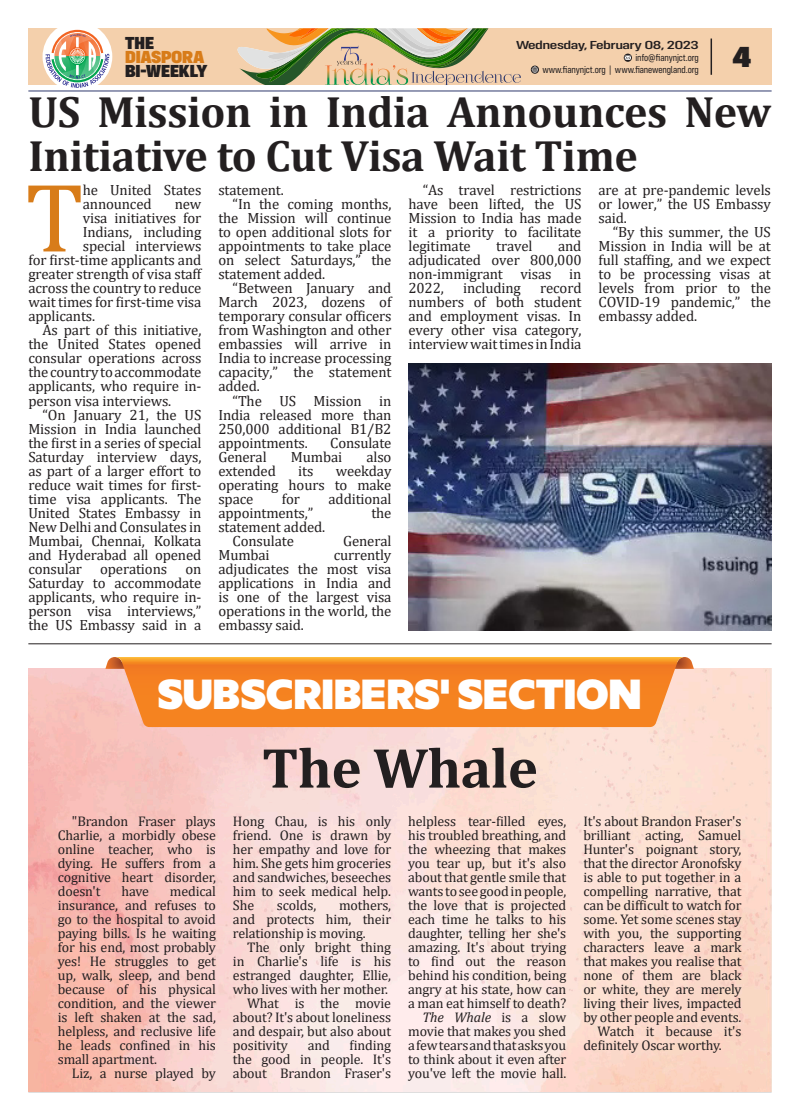
<style>
.page{position:relative;width:800px;height:1120px;background:#fff}
.page>*{position:absolute;margin:0;border:0;box-sizing:border-box;transform-origin:0 0}
.H_Drop_Cap_5{font:98.8px "Cambria";color:#d87c19}
.H_Heading_Sans_60{font:700 57px "Cambria";letter-spacing:-.01em;color:#231f20}
.H_Heading_Sans_60-2{font:700 44px/44px "Cambria";letter-spacing:-.01em;color:#231f20}
.H_Heading_Sans_60-3{font:900 42px "Milliard";letter-spacing:-.01em;color:#fff}
.t1{font:900 30px "Config Condensed";color:#231f20;scale:1.3 1}
.t2{font:900 18px "Config Condensed";letter-spacing:-.035em;color:#231f20;scale:1.2 1}
.t3{font:900 18px "Config Condensed";letter-spacing:-.03em;color:#d87c19;scale:1.2 1}
.H_Body_Text{font:14.8px/14px "Cambria";letter-spacing:-.01em;color:#231f20;text-align:justify}
.H_Drop_Cap_5-2{font:14.8px/14px "Cambria";letter-spacing:-.01em;color:#231f20}
.H_Body_Text-2{font:14px/14px "Cambria";letter-spacing:-.01em;color:#231f20;text-align:justify}
.t4{font:500 12px "Config Condensed";letter-spacing:-.03em;color:#231f20;scale:1.5 1}
.t5{font:10px/12px "Config Condensed";letter-spacing:-.01em;color:#231f20;text-align:right}
.s1{font-style:italic}
</style>
<div class="page">
<div style="left:28px;top:28px;width:743px;height:57px;background:#f4d0ac"></div>
<div style="left:43px;top:22px;width:69px;height:69px;background:#fff;border-radius:50%"></div>
<svg style="left:45px;top:30px;width:64px;height:58px"></svg>
<hr style="left:28px;top:91px;width:743px;height:1px;background:#2f396c">
<svg style="left:623px;top:54px;width:8px;height:8px"></svg>
<svg style="left:624px;top:56px;width:6px;height:4px"></svg>
<hr style="left:710px;top:39px;width:1px;height:36px;background:#231f20">
<svg style="left:237px;top:28px;width:302px;height:57px"></svg>
<hr style="left:28px;top:1091px;width:743px;height:1px;background:#231f20">
<img style="left:28px;top:668px;width:743px;height:423px">
<svg style="left:684px;top:657px;width:9px;height:12px"></svg>
<svg style="left:105px;top:657px;width:10px;height:12px"></svg>
<svg style="left:115px;top:657px;width:569px;height:70px;background:#f4882b"></svg>
<hr style="left:28px;top:643px;width:743px;height:1px;background:#231f20">
<img style="left:408px;top:363px;width:363px;height:267px">
<p class="t2" style="left:125px;top:32px;width:26px">THE</p>
<p class="t3" style="left:125px;top:46px;width:68px">DIASPORA</p>
<p class="t2" style="left:125px;top:60px;width:70px">BI-WEEKLY</p>
<p class="t5" style="left:542px;top:51px;width:158px">info@fianynjct.org<br>www.fianynjct.org | www.fianewengland.org</p>
<p class="t4" style="left:515px;top:38px;width:123px">Wednesday, February 08, 2023</p>
<h3 class="t1" style="left:731px;top:39px;width:17px">4</h3>
<p class="H_Heading_Sans_60-2" style="left:28px;top:88px;width:744px">US Mission in India Announces New<br>Initiative to Cut Visa Wait Time</p>
<p class="H_Drop_Cap_5" style="left:25px;top:160px;width:60px">T</p>
<p class="H_Drop_Cap_5-2" style="left:83px;top:183px;width:120px">he United States announced</p>
<p class="H_Body_Text" style="left:408px;top:183px;width:174px;text-indent:14px">“As travel restrictions have been lifted, the US Mission to India has made it a priority to facilitate legitimate</p>
<p class="H_Body_Text" style="left:598px;top:183px;width:174px">are at pre-pandemic levels or lower,” the US Embassy said.</p>
<p class="H_Body_Text" style="left:598px;top:225px;width:174px;text-indent:14px">“By this summer, the US Mission in India will be at full staffing, and we expect to be processing visas at levels from prior to the COVID-19 pandemic,” the embassy added.</p>
<p class="H_Body_Text" style="left:218px;top:183px;width:67px">statement.</p>
<p class="H_Body_Text" style="left:218px;top:197px;width:174px;text-indent:14px">“In the coming months, the Mission will continue to open additional slots for appointments to take place on select Saturdays,” the statement added.</p>
<p class="H_Body_Text" style="left:218px;top:281px;width:174px;text-indent:14px">“Between January and March 2023, dozens of temporary consular officers from Washington and other embassies will arrive in India to increase processing capacity,” the statement added.</p>
<p class="H_Body_Text" style="left:218px;top:393px;width:174px;text-indent:14px">“The US Mission in India released more than 250,000 additional B1/B2 appointments.</p>
<p class="H_Drop_Cap_5-2" style="left:175px;top:197px;width:28px">new</p>
<p class="H_Drop_Cap_5-2" style="left:83px;top:211px;width:120px">visa initiatives for</p>
<p class="H_Drop_Cap_5-2" style="left:83px;top:225px;width:120px">Indians, including</p>
<p class="H_Drop_Cap_5-2" style="left:83px;top:239px;width:120px">special interviews</p>
<p class="H_Drop_Cap_5-2" style="left:28px;top:253px;width:174px">for first-time applicants and</p>
<p class="H_Drop_Cap_5-2" style="left:28px;top:267px;width:174px">greater strength of visa staff</p>
<p class="H_Drop_Cap_5-2" style="left:28px;top:281px;width:174px">across the country to reduce</p>
<p class="H_Drop_Cap_5-2" style="left:28px;top:295px;width:174px">wait times for first-time visa</p>
<p class="H_Drop_Cap_5-2" style="left:28px;top:309px;width:68px">applicants.</p>
<p class="H_Body_Text" style="left:28px;top:323px;width:174px;text-indent:14px">As part of this initiative, the United States opened consular operations across the country to accommodate applicants, who require in&shy;person visa interviews.</p>
<p class="H_Body_Text" style="left:28px;top:407px;width:174px;text-indent:14px">“On January 21, the US Mission in India launched the first in a series of special Saturday interview days, as part of a larger effort to reduce wait times for first&shy;time visa applicants. The United States Embassy in New Delhi and Consulates in Mumbai, Chennai, Kolkata and Hyderabad all opened consular operations on Saturday to accommodate applicants, who require in&shy;person visa interviews,” the US Embassy said in a</p>
<p class="H_Body_Text" style="left:408px;top:239px;width:174px;text-indent:149px">and adjudicated over 800,000 non-immigrant visas in 2022,</p>
<p class="H_Body_Text" style="left:496px;top:239px;width:38px">travel</p>
<p class="H_Body_Text" style="left:408px;top:281px;width:174px;text-indent:132px">record numbers of both student and employment visas. In every other visa category, interview wait times in India</p>
<p class="H_Body_Text" style="left:463px;top:281px;width:59px">including</p>
<p class="H_Body_Text" style="left:330px;top:435px;width:63px">Consulate</p>
<p class="H_Body_Text" style="left:218px;top:449px;width:50px">General</p>
<p class="H_Body_Text" style="left:291px;top:449px;width:53px">Mumbai</p>
<p class="H_Body_Text" style="left:366px;top:449px;width:27px">also</p>
<p class="H_Body_Text" style="left:218px;top:463px;width:59px">extended</p>
<p class="H_Body_Text" style="left:298px;top:463px;width:17px">its</p>
<p class="H_Body_Text" style="left:218px;top:463px;width:174px;text-indent:117px">weekday operating hours to make space</p>
<p class="H_Body_Text" style="left:282px;top:491px;width:20px">for</p>
<p class="H_Body_Text" style="left:328px;top:491px;width:64px">additional</p>
<p class="H_Body_Text" style="left:218px;top:505px;width:96px">appointments,”</p>
<p class="H_Body_Text" style="left:371px;top:505px;width:22px">the</p>
<p class="H_Body_Text" style="left:218px;top:519px;width:108px">statement added.</p>
<p class="H_Body_Text" style="left:232px;top:533px;width:63px">Consulate</p>
<p class="H_Body_Text" style="left:343px;top:533px;width:50px">General</p>
<p class="H_Body_Text" style="left:218px;top:547px;width:53px">Mumbai</p>
<p class="H_Body_Text" style="left:218px;top:547px;width:174px;text-indent:115px">currently adjudicates the most visa applications in India and is one of the largest visa operations in the world, the embassy said.</p>
<p class="H_Heading_Sans_60-3" style="left:158px;top:662px;width:485px">SUBSCRIBERS' SECTION</p>
<p class="H_Body_Text-2" style="left:58px;top:814px;width:160px;text-indent:14px">"Brandon Fraser plays Charlie, a morbidly obese online teacher, who is dying. He suffers from a cognitive heart disorder, doesn't</p>
<p class="H_Body_Text-2" style="left:58px;top:884px;width:160px;text-indent:112px">medical insurance, and refuses to go to the hospital to avoid paying bills. Is he waiting for his end, most probably yes! He struggles to get up, walk, sleep, and bend because of his physical condition, and the viewer is left shaken at the sad, helpless, and reclusive life he leads confined in his small apartment.</p>
<p class="H_Body_Text-2" style="left:72px;top:1066px;width:145px">Liz, a nurse played by</p>
<p class="H_Body_Text-2" style="left:121px;top:884px;width:29px">have</p>
<p class="H_Heading_Sans_60" style="left:262px;top:728px;width:277px">The Whale</p>
<p class="H_Body_Text-2" style="left:233px;top:814px;width:160px">Hong Chau, is his only friend. One is drawn by her empathy and love for him. She gets him groceries and sandwiches, beseeches him to seek medical help.<br>She</p>
<p class="H_Body_Text-2" style="left:233px;top:898px;width:160px;text-indent:106px">mothers, and protects him, their relationship is moving.</p>
<p class="H_Body_Text-2" style="left:233px;top:940px;width:160px;text-indent:14px">The only bright thing in Charlie's life is his estranged daughter, Ellie, who lives with her mother.</p>
<p class="H_Body_Text-2" style="left:233px;top:996px;width:160px;text-indent:14px">What is the movie about? It's about loneliness and despair, but also about positivity</p>
<p class="H_Body_Text-2" style="left:277px;top:898px;width:41px">scolds,</p>
<p class="H_Body_Text-2" style="left:233px;top:1038px;width:160px;text-indent:117px">finding the good in people. It's about Brandon Fraser's</p>
<p class="H_Body_Text-2" style="left:307px;top:1038px;width:24px">and</p>
<p class="H_Body_Text-2" style="left:408px;top:814px;width:160px">helpless tear-filled eyes, his troubled breathing, and the wheezing that makes you tear up, but it's also about that gentle smile that wants to see good in people, the love that is projected each time he talks to his daughter, telling her she's amazing. It's about trying to find out the reason behind his condition, being angry at his state, how can a man eat himself to death?</p>
<p class="H_Body_Text-2" style="left:408px;top:1010px;width:160px;text-indent:14px"><span class="s1">The Whale</span> is a slow movie that makes you shed a few tears and that asks you to think about it even after you've left the movie hall.</p>
<p class="H_Body_Text-2" style="left:583px;top:814px;width:160px">It's about Brandon Fraser's brilliant acting, Samuel Hunter's poignant story, that the director Aronofsky is able to put together in a compelling narrative, that can be difficult to watch for some. Yet some scenes stay with you, the supporting characters leave a mark that makes you realise that none of them are black or white, they are merely living their lives, impacted by other people and events.</p>
<p class="H_Body_Text-2" style="left:583px;top:1024px;width:160px;text-indent:14px">Watch it because it's definitely Oscar worthy.</p>
</div>
